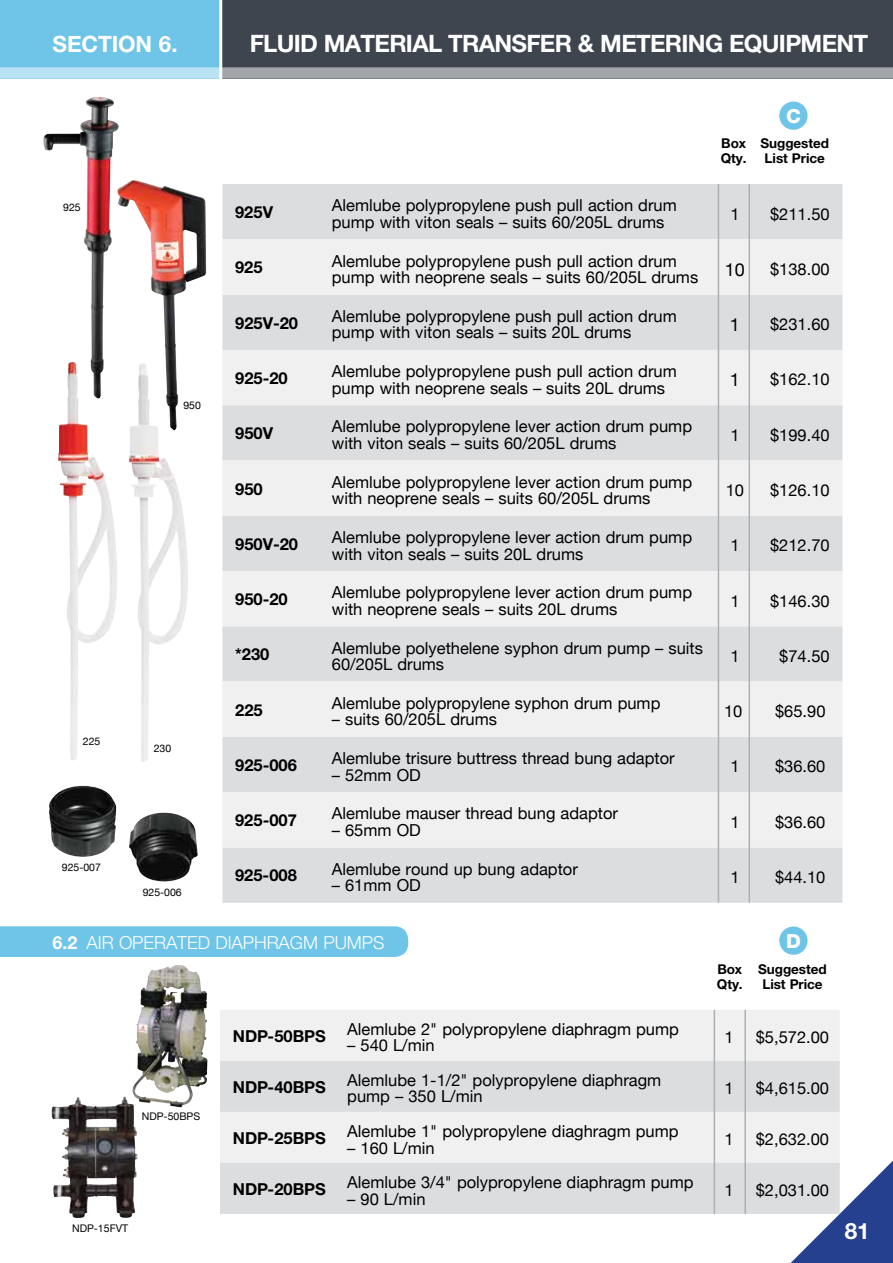
<style>
.page{position:relative;width:893px;height:1263px;background:#fff}
.page>*{position:absolute;margin:0;border:0;box-sizing:border-box;transform-origin:0 0}
.t1{font:700 24px "Helvetica Neue CE";letter-spacing:-.03em;color:#fff}
.t2{font:700 22.5px "Helvetica Neue CE";letter-spacing:-.005em;color:#fff}
.t3{font:800 19.5px "Helvetica Neue CE";color:#fff}
.t4{font:300 18px "Helvetica Neue CE";letter-spacing:-.005em;color:#fff}
.t5{font:18px "Helvetica Neue";color:#000}
.t6{font:16.5px/16.5px "Helvetica Neue";color:#000}
.t7{font:700 16.5px "Helvetica Neue CE";color:#000}
.t8{font:700 13.5px/15px "Helvetica Neue CE";letter-spacing:-.005em;color:#000}
.t9{font:10.5px "Helvetica Neue";color:#000}
.s1{font-weight:700}
</style>
<div class="page">
<div style="left:222px;top:184px;width:620px;height:719px;background:#dcdddf"></div>
<svg style="left:222px;top:239px;width:620px;height:608px;fill:#f0f0f1"></svg>
<hr style="left:748px;top:184px;width:2px;height:718px;background:#adafb2">
<hr style="left:718px;top:184px;width:1px;height:718px;background:#adafb2">
<div style="left:0;top:0;width:221px;height:79px;background:#6fc5e8"></div>
<div style="left:222px;top:0;width:671px;height:79px;background:#3f454f"></div>
<svg style="left:0;top:67px;width:893px;height:12px"></svg>
<hr style="left:219px;top:0;width:3px;height:98px;background:#fff">
<img style="left:119px;top:180px;width:87px;height:183px">
<img style="left:129px;top:363px;width:59px;height:399px">
<img style="left:58px;top:398px;width:59px;height:362px">
<img style="left:129px;top:813px;width:69px;height:68px">
<img style="left:49px;top:786px;width:68px;height:71px">
<img style="left:43px;top:97px;width:76px;height:301px">
<div style="left:779px;top:102px;width:29px;height:28px;background:#6fc5e8;border-radius:50%"></div>
<img style="left:52px;top:1097px;width:71px;height:116px">
<img style="left:136px;top:965px;width:39px;height:78px">
<div style="left:0;top:926px;width:408px;height:31px;background:#6fc5e8"></div>
<div style="left:220px;top:1010px;width:620px;height:51px;background:#f0f0f1"></div>
<svg style="left:220px;top:1061px;width:620px;height:153px;fill:#dcdddf"></svg>
<hr style="left:744px;top:1010px;width:2px;height:204px;background:#adafb2">
<hr style="left:714px;top:1010px;width:1px;height:204px;background:#adafb2">
<div style="left:779px;top:926px;width:29px;height:29px;background:#6fc5e8;border-radius:50%"></div>
<svg style="left:770px;top:1139px;width:123px;height:124px"></svg>
<h2 class="t2" style="left:53px;top:30px;width:127px">SECTION 6.</h2>
<h1 class="t1" style="left:250px;top:29px;width:620px">FLUID MATERIAL TRANSFER &amp; METERING EQUIPMENT</h1>
<p class="t3" style="left:786px;top:104px;width:16px">C</p>
<p class="t9" style="left:63px;top:201px;width:19px">925</p>
<p class="t9" style="left:83px;top:735px;width:19px">225</p>
<p class="t9" style="left:62px;top:861px;width:41px">925-007</p>
<p class="t9" style="left:183px;top:399px;width:19px">950</p>
<p class="t9" style="left:154px;top:742px;width:19px">230</p>
<p class="t9" style="left:143px;top:886px;width:41px">925-006</p>
<p class="t8" style="left:721px;top:136px;width:27px">Box<br>Qty.</p>
<p class="t8" style="left:760px;top:136px;width:70px;text-align:center">Suggested<br>List Price</p>
<p class="t7" style="left:235px;top:202px;width:39px">925V</p>
<p class="t6" style="left:332px;top:197px;width:346px">Alemlube polypropylene push pull action drum pump with viton seals – suits 60/205L drums</p>
<p class="t6" style="left:730px;top:205px;width:11px">1</p>
<p class="t6" style="left:770px;top:205px;width:61px">$211.50</p>
<p class="t7" style="left:235px;top:257px;width:29px">925</p>
<p class="t6" style="left:332px;top:252px;width:368px">Alemlube polypropylene push pull action drum pump with neoprene seals – suits 60/205L drums</p>
<p class="t5" style="left:725px;top:258px;width:22px">10</p>
<p class="t6" style="left:770px;top:260px;width:61px">$138.00</p>
<p class="t7" style="left:235px;top:313px;width:64px">925V-20</p>
<p class="t6" style="left:332px;top:308px;width:346px">Alemlube polypropylene push pull action drum pump with viton seals – suits 20L drums</p>
<p class="t5" style="left:730px;top:314px;width:12px">1</p>
<p class="t6" style="left:770px;top:316px;width:61px">$231.60</p>
<p class="t7" style="left:235px;top:368px;width:54px">925-20</p>
<p class="t6" style="left:332px;top:363px;width:346px">Alemlube polypropylene push pull action drum pump with neoprene seals – suits 20L drums</p>
<p class="t5" style="left:730px;top:369px;width:12px">1</p>
<p class="t6" style="left:770px;top:371px;width:61px">$162.10</p>
<p class="t7" style="left:235px;top:423px;width:39px">950V</p>
<p class="t6" style="left:332px;top:418px;width:362px">Alemlube polypropylene lever action drum pump with viton seals – suits 60/205L drums</p>
<p class="t6" style="left:730px;top:426px;width:11px">1</p>
<p class="t6" style="left:770px;top:426px;width:61px">$199.40</p>
<p class="t7" style="left:235px;top:478px;width:29px">950</p>
<p class="t6" style="left:332px;top:473px;width:362px">Alemlube polypropylene lever action drum pump with neoprene seals – suits 60/205L drums</p>
<p class="t6" style="left:726px;top:482px;width:20px">10</p>
<p class="t6" style="left:770px;top:482px;width:61px">$126.10</p>
<p class="t7" style="left:235px;top:534px;width:64px">950V-20</p>
<p class="t6" style="left:332px;top:529px;width:362px">Alemlube polypropylene lever action drum pump with viton seals – suits 20L drums</p>
<p class="t6" style="left:730px;top:537px;width:11px">1</p>
<p class="t6" style="left:770px;top:537px;width:61px">$212.70</p>
<p class="t7" style="left:235px;top:589px;width:54px">950-20</p>
<p class="t6" style="left:332px;top:584px;width:362px">Alemlube polypropylene lever action drum pump with neoprene seals – suits 20L drums</p>
<p class="t6" style="left:730px;top:592px;width:11px">1</p>
<p class="t6" style="left:770px;top:592px;width:61px">$146.30</p>
<p class="t7" style="left:235px;top:644px;width:36px">*230</p>
<p class="t6" style="left:332px;top:639px;width:373px">Alemlube polyethelene syphon drum pump – suits<br>60/205L drums</p>
<p class="t6" style="left:730px;top:647px;width:11px">1</p>
<p class="t6" style="left:779px;top:647px;width:52px">$74.50</p>
<p class="t7" style="left:235px;top:699px;width:29px">225</p>
<p class="t6" style="left:332px;top:694px;width:330px">Alemlube polypropylene syphon drum pump</p>
<p class="t6" style="left:332px;top:711px;width:167px">– suits 60/205L drums</p>
<p class="t6" style="left:724px;top:703px;width:20px">10</p>
<p class="t6" style="left:775px;top:703px;width:52px">$65.90</p>
<p class="t7" style="left:235px;top:755px;width:63px">925-006</p>
<p class="t6" style="left:332px;top:750px;width:344px">Alemlube trisure buttress thread bung adaptor</p>
<p class="t6" style="left:332px;top:766px;width:91px">– 52mm OD</p>
<p class="t7" style="left:235px;top:810px;width:63px">925-007</p>
<p class="t6" style="left:332px;top:805px;width:288px">Alemlube mauser thread bung adaptor</p>
<p class="t6" style="left:332px;top:821px;width:91px">– 65mm OD</p>
<p class="t7" style="left:235px;top:865px;width:63px">925-008</p>
<p class="t6" style="left:332px;top:860px;width:248px">Alemlube round up bung adaptor</p>
<p class="t6" style="left:332px;top:877px;width:91px">– 61mm OD</p>
<p class="t6" style="left:730px;top:758px;width:11px">1</p>
<p class="t6" style="left:775px;top:758px;width:52px">$36.60</p>
<p class="t6" style="left:730px;top:813px;width:11px">1</p>
<p class="t6" style="left:775px;top:813px;width:52px">$36.60</p>
<p class="t6" style="left:730px;top:869px;width:11px">1</p>
<p class="t6" style="left:775px;top:869px;width:52px">$44.10</p>
<p class="t4" style="left:53px;top:931px;width:333px"><span class="s1">6.2</span> AIR OPERATED DIAPHRAGM PUMPS</p>
<p class="t7" style="left:233px;top:1025px;width:95px">NDP-50BPS</p>
<p class="t6" style="left:347px;top:1020px;width:333px">Alemlube 2" polypropylene diaphragm pump</p>
<p class="t6" style="left:347px;top:1037px;width:89px">– 540 L/min</p>
<p class="t3" style="left:786px;top:929px;width:16px">D</p>
<p class="t8" style="left:717px;top:962px;width:27px">Box<br>Qty.</p>
<p class="t8" style="left:758px;top:962px;width:70px;text-align:center">Suggested<br>List Price</p>
<p class="t6" style="left:724px;top:1029px;width:11px">1</p>
<p class="t6" style="left:756px;top:1029px;width:75px">$5,572.00</p>
<p class="t9" style="left:142px;top:1109px;width:60px">NDP-50BPS</p>
<p class="t9" style="left:72px;top:1222px;width:58px">NDP-15FVT</p>
<p class="t7" style="left:233px;top:1077px;width:95px">NDP-40BPS</p>
<p class="t6" style="left:347px;top:1071px;width:316px">Alemlube 1-1/2" polypropylene diaphragm pump – 350 L/min</p>
<p class="t6" style="left:724px;top:1080px;width:11px">1</p>
<p class="t6" style="left:756px;top:1080px;width:75px">$4,615.00</p>
<p class="t7" style="left:233px;top:1128px;width:95px">NDP-25BPS</p>
<p class="t6" style="left:347px;top:1123px;width:333px">Alemlube 1" polypropylene diaghragm pump</p>
<p class="t6" style="left:347px;top:1139px;width:89px">– 160 L/min</p>
<p class="t6" style="left:724px;top:1131px;width:11px">1</p>
<p class="t6" style="left:756px;top:1131px;width:75px">$2,632.00</p>
<p class="t7" style="left:233px;top:1179px;width:95px">NDP-20BPS</p>
<p class="t6" style="left:347px;top:1174px;width:348px">Alemlube 3/4" polypropylene diaphragm pump</p>
<p class="t6" style="left:347px;top:1190px;width:80px">– 90 L/min</p>
<p class="t6" style="left:724px;top:1182px;width:11px">1</p>
<p class="t6" style="left:756px;top:1182px;width:75px">$2,031.00</p>
<h2 class="t2" style="left:845px;top:1217px;width:26px">81</h2>
</div>
